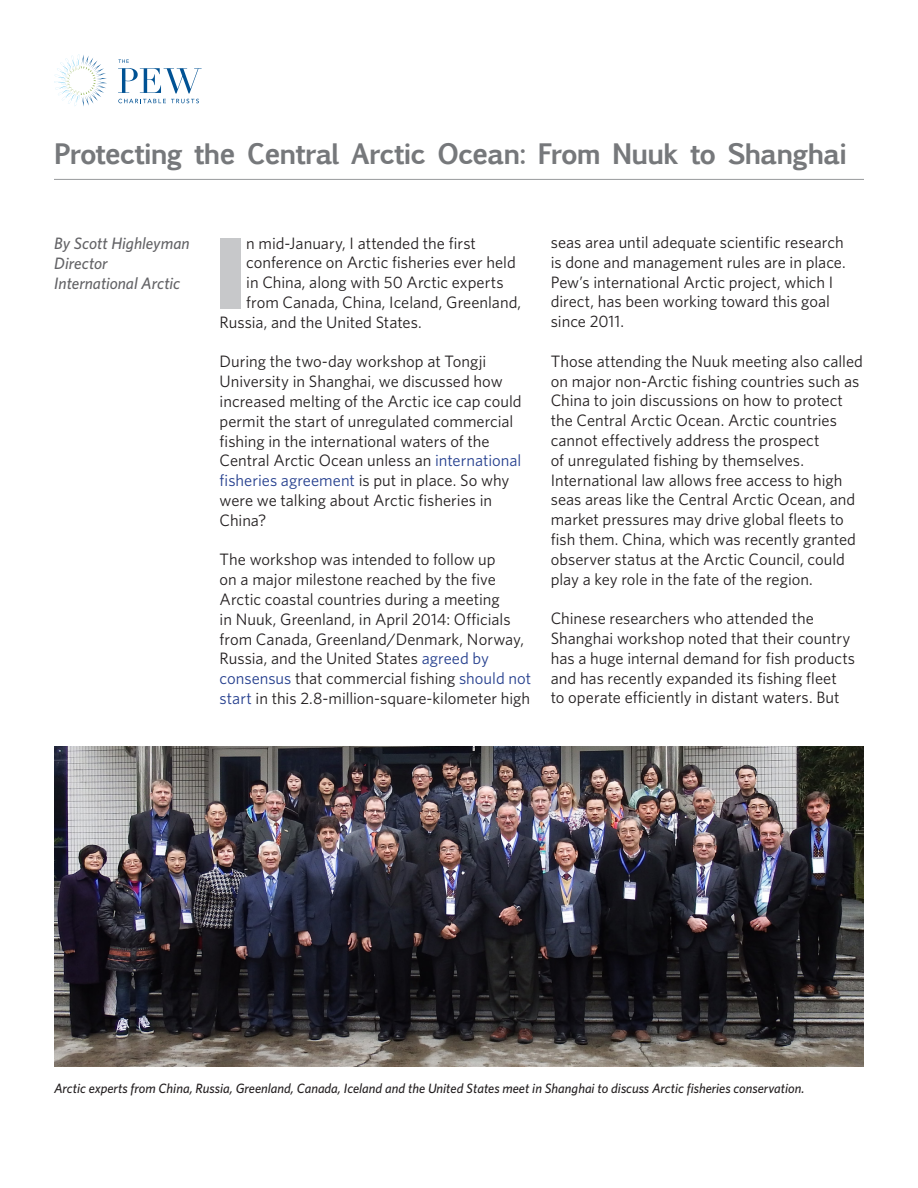
<style>
.page{position:relative;width:918px;height:1188px;background:#fff}
.page>*{position:absolute;margin:0;border:0;box-sizing:border-box;transform-origin:0 0}
.Body_Text{font:900 101.7px "Whitney";color:#c7c8ca}
.t1{font:700 27px "Pigiarniq";letter-spacing:-.05em;color:#76787b}
.Body_Text-2{font:16.5px/19.8px "Whitney";color:#231f20}
.byline{font:italic 500 16.5px "Whitney";color:#636366}
.t2{font:italic 500 13.5px "Whitney";color:#231f20}
.s1{color:#253f8e}
</style>
<div class="page">
<hr style="left:54px;top:179px;width:810px;height:1px;background:#97999c">
<img style="left:54px;top:746px;width:810px;height:321px">
<svg style="left:118px;top:99px;width:81px;height:4px"></svg>
<svg style="left:118px;top:59px;width:84px;height:34px"></svg>
<svg style="left:54px;top:54px;width:53px;height:52px"></svg>
<h1 class="t1" style="left:54px;top:135px;width:795px">Protecting the Central Arctic Ocean: From Nuuk to Shanghai</h1>
<p class="byline" style="left:54px;top:233px;width:137px">By Scott Highleyman</p>
<p class="byline" style="left:54px;top:252px;width:55px">Director</p>
<p class="byline" style="left:54px;top:272px;width:127px">International Arctic</p>
<p class="Body_Text" style="left:214px;top:204px;width:34px">I</p>
<p class="Body_Text-2" style="left:246px;top:233px;width:231px">n mid-January, I attended the first</p>
<p class="Body_Text-2" style="left:246px;top:252px;width:271px">conference on Arctic fisheries ever held</p>
<p class="Body_Text-2" style="left:246px;top:272px;width:259px">in China, along with 50 Arctic experts</p>
<p class="Body_Text-2" style="left:246px;top:292px;width:276px">from Canada, China, Iceland, Greenland,</p>
<p class="Body_Text-2" style="left:220px;top:312px;width:204px">Russia, and the United States.</p>
<p class="Body_Text-2" style="left:220px;top:351px;width:304px">During the two-day workshop at Tongji University in Shanghai, we discussed how increased melting of the Arctic ice cap could permit the start of unregulated commercial fishing in the international waters of the Central Arctic Ocean unless an <span class="s1">international fisheries agreement</span> is put in place. So why were we talking about Arctic fisheries in China?</p>
<p class="Body_Text-2" style="left:220px;top:549px;width:313px">The workshop was intended to follow up<br>on a major milestone reached by the five Arctic coastal countries during a meeting<br>in Nuuk, Greenland, in April 2014: Officials from Canada, Greenland/Denmark, Norway, Russia, and the United States <span class="s1">agreed by consensus</span> that commercial fishing <span class="s1">should not start</span> in this 2.8-million-square-kilometer high</p>
<p class="Body_Text-2" style="left:551px;top:232px;width:297px">seas area until adequate scientific research is done and management rules are in place.<br>Pew’s international Arctic project, which I direct, has been working toward this goal since 2011.</p>
<p class="Body_Text-2" style="left:551px;top:351px;width:314px">Those attending the Nuuk meeting also called on major non-Arctic fishing countries such as China to join discussions on how to protect the Central Arctic Ocean. Arctic countries cannot effectively address the prospect<br>of unregulated fishing by themselves.<br>International law allows free access to high seas areas like the Central Arctic Ocean, and market pressures may drive global fleets to fish them. China, which was recently granted observer status at the Arctic Council, could play a key role in the fate of the region.</p>
<p class="Body_Text-2" style="left:551px;top:608px;width:306px">Chinese researchers who attended the Shanghai workshop noted that their country has a huge internal demand for fish products and has recently expanded its fishing fleet<br>to operate efficiently in distant waters. But</p>
<p class="t2" style="left:54px;top:1079px;width:752px">Arctic experts from China, Russia, Greenland, Canada, Iceland and the United States meet in Shanghai to discuss Arctic fisheries conservation.</p>
</div>
